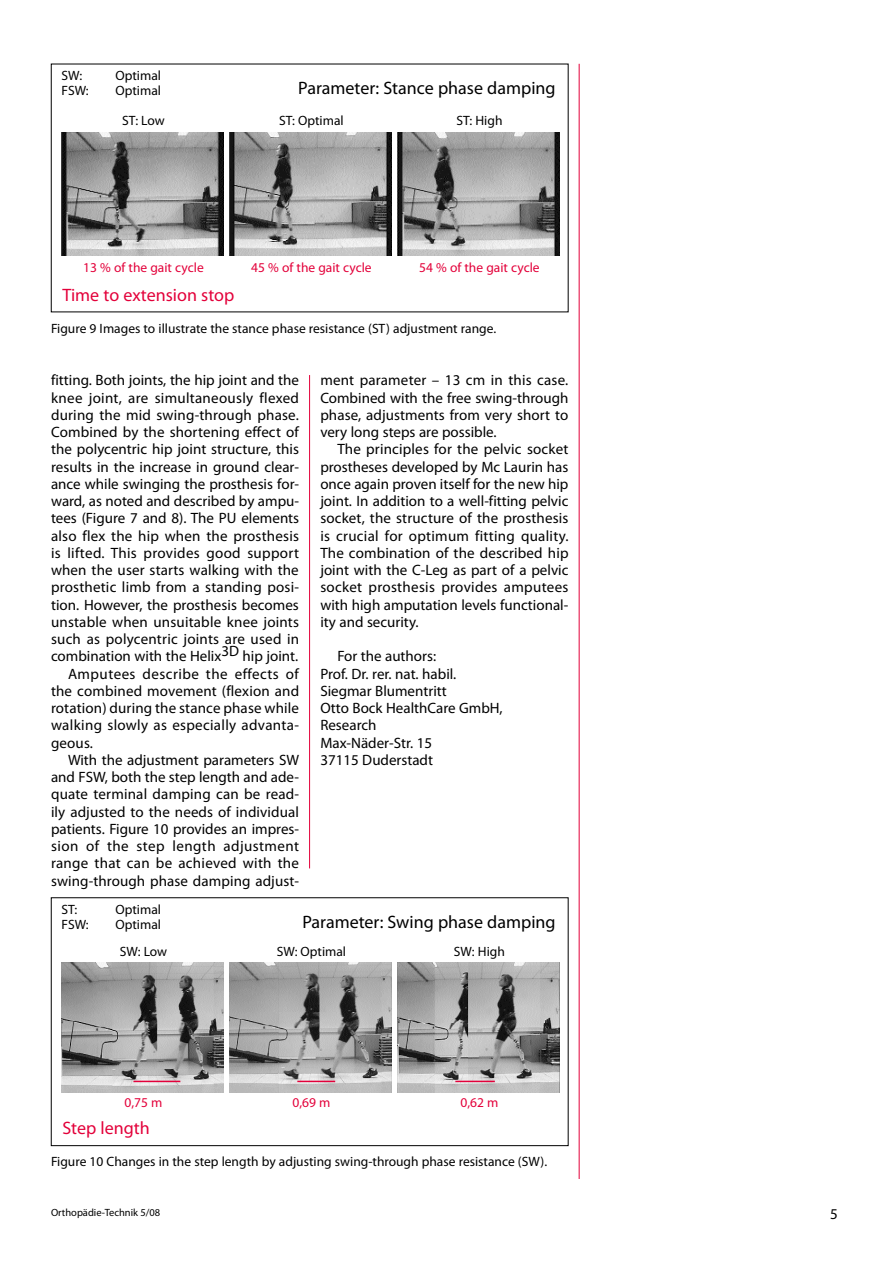
<style>
.page{position:relative;width:893px;height:1263px;background:#fff}
.page>*{position:absolute;margin:0;border:0;box-sizing:border-box;transform-origin:0 0}
.t1{font:18px "Myriad Pro";color:#000}
.t2{font:18px "Myriad Pro";color:#e3003a}
.t3{font:15px/17.2px "Myriad Pro";letter-spacing:.005em;color:#000;text-align:justify}
.t4{font:15px "Myriad Pro";letter-spacing:.03em;color:#000}
.t5{font:13.5px "Myriad Pro";color:#000}
.t6{font:13.5px "Myriad Pro";color:#e3003a}
.t7{font:10.5px "Myriad Pro";color:#000}
</style>
<div class="page">
<hr style="left:579px;top:64px;width:1px;height:1115px;background:#e3003a">
<hr style="left:309px;top:375px;width:1px;height:493px;background:#e3003a">
<img style="left:62px;top:132px;width:161px;height:123px">
<img style="left:230px;top:132px;width:161px;height:123px">
<img style="left:398px;top:132px;width:161px;height:123px">
<div style="left:51px;top:897px;width:517px;height:249px;border:1px solid #000"></div>
<img style="left:62px;top:963px;width:161px;height:129px">
<img style="left:230px;top:963px;width:161px;height:129px">
<img style="left:398px;top:963px;width:161px;height:129px">
<hr style="left:133px;top:1081px;width:47px;height:1px;background:#e3003a">
<hr style="left:297px;top:1081px;width:38px;height:1px;background:#e3003a">
<hr style="left:455px;top:1081px;width:40px;height:1px;background:#e3003a">
<p class="t5" style="left:62px;top:67px;width:22px">SW:</p>
<p class="t5" style="left:116px;top:67px;width:47px">Optimal</p>
<p class="t5" style="left:62px;top:82px;width:29px">FSW:</p>
<p class="t5" style="left:116px;top:82px;width:47px">Optimal</p>
<p class="t1" style="left:298px;top:77px;width:259px">Parameter: Stance phase damping</p>
<p class="t5" style="left:122px;top:112px;width:44px">ST: Low</p>
<p class="t5" style="left:279px;top:112px;width:66px">ST: Optimal</p>
<p class="t5" style="left:456px;top:112px;width:48px">ST: High</p>
<p class="t6" style="left:83px;top:259px;width:122px">13 % of the gait cycle</p>
<p class="t6" style="left:251px;top:259px;width:122px">45 % of the gait cycle</p>
<p class="t6" style="left:419px;top:259px;width:122px">54 % of the gait cycle</p>
<p class="t2" style="left:62px;top:283px;width:173px">Time to extension stop</p>
<p class="t5" style="left:51px;top:320px;width:447px">Figure 9 Images to illustrate the stance phase resistance (ST) adjustment range.</p>
<p class="t3" style="left:51px;top:371px;width:250px">fitting. Both joints, the hip joint and the</p>
<p class="t3" style="left:51px;top:389px;width:250px">knee joint, are simultaneously flexed</p>
<p class="t3" style="left:51px;top:406px;width:249px">during the mid swing-through phase.</p>
<p class="t3" style="left:51px;top:423px;width:249px">Combined by the shortening effect of</p>
<p class="t3" style="left:51px;top:440px;width:249px">the polycentric hip joint structure, this</p>
<p class="t3" style="left:51px;top:458px;width:250px">results in the increase in ground clear-</p>
<p class="t3" style="left:51px;top:475px;width:250px">ance while swinging the prosthesis for-</p>
<p class="t3" style="left:51px;top:492px;width:250px">ward, as noted and described by ampu-</p>
<p class="t3" style="left:51px;top:509px;width:250px">tees (Figure 7 and 8). The PU elements</p>
<p class="t3" style="left:51px;top:527px;width:249px">also flex the hip when the prosthesis</p>
<p class="t3" style="left:51px;top:544px;width:249px">is lifted. This provides good support</p>
<p class="t3" style="left:51px;top:561px;width:249px">when the user starts walking with the</p>
<p class="t3" style="left:51px;top:578px;width:250px">prosthetic limb from a standing posi-</p>
<p class="t3" style="left:51px;top:596px;width:249px">tion. However, the prosthesis becomes</p>
<p class="t3" style="left:51px;top:613px;width:249px">unstable when unsuitable knee joints</p>
<p class="t3" style="left:51px;top:630px;width:250px">such as polycentric joints are used in</p>
<p class="t3" style="left:51px;top:647px;width:249px">combination with the Helix3D hip joint.</p>
<p class="t4" style="left:68px;top:664px;width:232px">Amputees describe the effects of</p>
<p class="t3" style="left:51px;top:682px;width:250px">the combined movement (flexion and</p>
<p class="t3" style="left:51px;top:699px;width:250px">rotation) during the stance phase while</p>
<p class="t3" style="left:51px;top:716px;width:250px">walking slowly as especially advanta-</p>
<p class="t3" style="left:51px;top:734px;width:44px">geous.</p>
<p class="t3" style="left:68px;top:751px;width:233px">With the adjustment parameters SW</p>
<p class="t3" style="left:51px;top:768px;width:250px">and FSW, both the step length and ade-</p>
<p class="t3" style="left:51px;top:785px;width:250px">quate terminal damping can be read-</p>
<p class="t3" style="left:51px;top:803px;width:249px">ily adjusted to the needs of individual</p>
<p class="t3" style="left:51px;top:820px;width:250px">patients. Figure 10 provides an impres-</p>
<p class="t4" style="left:51px;top:837px;width:250px">sion of the step length adjustment</p>
<p class="t3" style="left:51px;top:854px;width:250px">range that can be achieved with the</p>
<p class="t3" style="left:51px;top:872px;width:250px">swing-through phase damping adjust-</p>
<p class="t3" style="left:320px;top:371px;width:250px">ment parameter – 13 cm in this case.<br>Combined with the free swing-through phase, adjustments from very short to very long steps are possible.</p>
<p class="t3" style="left:320px;top:440px;width:250px;text-indent:17px">The principles for the pelvic socket prostheses developed by Mc Laurin has once again proven itself for the new hip joint. In addition to a well-fitting pelvic socket, the structure of the prosthesis is crucial for optimum fitting quality.<br>The combination of the described hip joint with the C-Leg as part of a pelvic socket prosthesis provides amputees with high amputation levels functional&shy;ity and security.</p>
<p class="t3" style="left:320px;top:647px;width:184px;text-align:left;text-indent:17px">For the authors:<br>Prof. Dr. rer. nat. habil.<br>Siegmar Blumentritt<br>Otto Bock HealthCare GmbH,<br>Research<br>Max-Näder-Str. 15<br>37115 Duderstadt</p>
<p class="t5" style="left:62px;top:901px;width:17px">ST:</p>
<p class="t5" style="left:116px;top:901px;width:47px">Optimal</p>
<p class="t5" style="left:62px;top:916px;width:29px">FSW:</p>
<p class="t5" style="left:116px;top:916px;width:47px">Optimal</p>
<p class="t1" style="left:302px;top:911px;width:255px">Parameter: Swing phase damping</p>
<p class="t5" style="left:120px;top:943px;width:49px">SW: Low</p>
<p class="t5" style="left:277px;top:943px;width:71px">SW: Optimal</p>
<p class="t5" style="left:454px;top:943px;width:52px">SW: High</p>
<p class="t6" style="left:125px;top:1094px;width:39px">0,75 m</p>
<p class="t6" style="left:292px;top:1094px;width:39px">0,69 m</p>
<p class="t6" style="left:460px;top:1094px;width:39px">0,62 m</p>
<p class="t2" style="left:62px;top:1117px;width:89px">Step length</p>
<p class="t5" style="left:51px;top:1153px;width:498px">Figure 10 Changes in the step length by adjusting swing-through phase resistance (SW).</p>
<p class="t7" style="left:51px;top:1205px;width:111px">Orthopädie-Technik 5/08</p>
</div>
